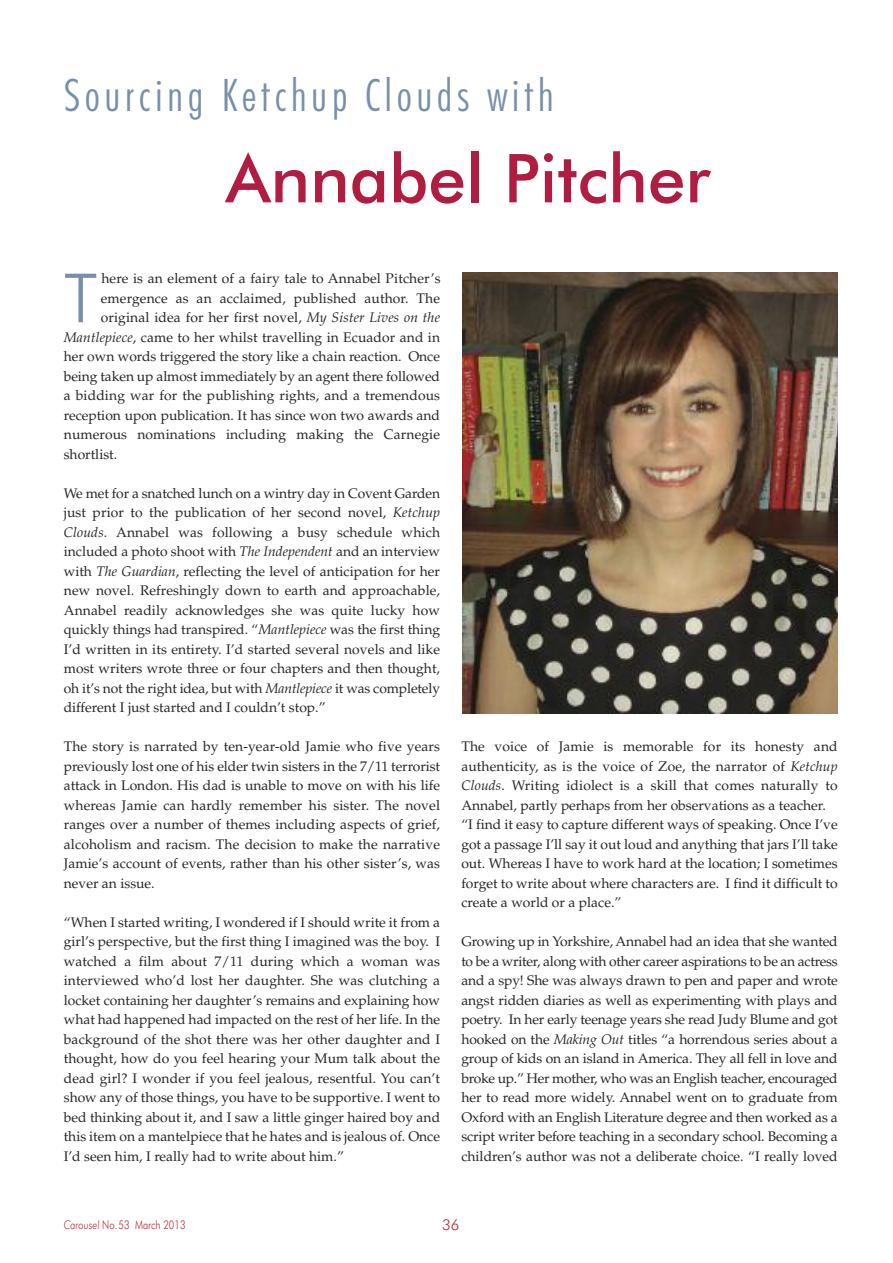
<style>
.page{position:relative;width:893px;height:1263px;background:#fff}
.page>*{position:absolute;margin:0;border:0;box-sizing:border-box;transform-origin:0 0}
.t1{font:300 67.95px "Futura BT";color:#798fa9}
.t2{font:500 67.5px "Futura BT";color:#b11c41}
.t3{font:300 condensed 45px "Futura BT";letter-spacing:.1em;color:#798fa9}
.t4{font:300 15px "Futura BT";color:#c22234}
.t5{font:13.8px/19.5px "Palatino";color:#272627;text-align:justify}
.t6{font:300 12px "Futura BT";color:#c22234;scale:.8 1}
.s1{font-style:italic}
</style>
<div class="page">
<img style="left:462px;top:272px;width:376px;height:441px">
<h3 class="t3" style="left:64px;top:76px;width:491px">Sourcing Ketchup Clouds with</h3>
<h2 class="t2" style="left:226px;top:151px;width:486px">Annabel Pitcher</h2>
<h1 class="t1" style="left:64px;top:271px;width:35px">T</h1>
<p class="t5" style="left:101px;top:270px;width:341px">here is an element of a fairy tale to Annabel Pitcher’s</p>
<p class="t5" style="left:101px;top:290px;width:341px">emergence as an acclaimed, published author. The</p>
<p class="t5" style="left:101px;top:309px;width:341px">original idea for her first novel, <span class="s1">My Sister Lives on the</span></p>
<p class="t5" style="left:64px;top:329px;width:378px"><span class="s1">Mantlepiece</span>, came to her whilst travelling in Ecuador and in</p>
<p class="t5" style="left:64px;top:348px;width:378px">her own words triggered the story like a chain reaction. Once</p>
<p class="t5" style="left:64px;top:368px;width:378px">being taken up almost immediately by an agent there followed</p>
<p class="t5" style="left:64px;top:387px;width:378px">a bidding war for the publishing rights, and a tremendous</p>
<p class="t5" style="left:64px;top:407px;width:378px">reception upon publication. It has since won two awards and</p>
<p class="t5" style="left:64px;top:426px;width:378px">numerous nominations including making the Carnegie</p>
<p class="t5" style="left:64px;top:446px;width:55px">shortlist.</p>
<p class="t5" style="left:64px;top:485px;width:378px">We met for a snatched lunch on a wintry day in Covent Garden just prior to the publication of her second novel, <span class="s1">Ketchup Clouds</span>. Annabel was following a busy schedule which included a photo shoot with <span class="s1">The Independent</span> and an interview with <span class="s1">The Guardian</span>, reflecting the level of anticipation for her new novel. Refreshingly down to earth and approachable, Annabel readily acknowledges she was quite lucky how quickly things had transpired. “<span class="s1">Mantlepiece</span> was the first thing I’d written in its entirety. I’d started several novels and like most writers wrote three or four chapters and then thought, oh it’s not the right idea, but with <span class="s1">Mantlepiece</span> it was completely different I just started and I couldn’t stop.”</p>
<p class="t5" style="left:64px;top:738px;width:378px">The story is narrated by ten-year-old Jamie who five years previously lost one of his elder twin sisters in the 7/11 terrorist attack in London. His dad is unable to move on with his life whereas Jamie can hardly remember his sister. The novel ranges over a number of themes including aspects of grief, alcoholism and racism. The decision to make the narrative Jamie’s account of events, rather than his other sister’s, was never an issue.</p>
<p class="t5" style="left:64px;top:914px;width:378px">“When I started writing, I wondered if I should write it from a girl’s perspective, but the first thing I imagined was the boy. I watched a film about 7/11 during which a woman was interviewed who’d lost her daughter. She was clutching a locket containing her daughter’s remains and explaining how what had happened had impacted on the rest of her life. In the background of the shot there was her other daughter and I thought, how do you feel hearing your Mum talk about the dead girl? I wonder if you feel jealous, resentful. You can’t show any of those things, you have to be supportive. I went to bed thinking about it, and I saw a little ginger haired boy and this item on a mantelpiece that he hates and is jealous of. Once I’d seen him, I really had to write about him.”</p>
<p class="t5" style="left:461px;top:738px;width:378px;text-align:left">The voice of Jamie is memorable for its honesty and authenticity, as is the voice of Zoe, the narrator of <span class="s1">Ketchup Clouds</span>. Writing idiolect is a skill that comes naturally to Annabel, partly perhaps from her observations as a teacher. “I find it easy to capture different ways of speaking. Once I’ve got a passage I’ll say it out loud and anything that jars I’ll take out. Whereas I have to work hard at the location; I sometimes forget to write about where characters are. I find it difficult to create a world or a place.”</p>
<p class="t5" style="left:461px;top:933px;width:378px">Growing up in Yorkshire, Annabel had an idea that she wanted to be a writer, along with other career aspirations to be an actress and a spy! She was always drawn to pen and paper and wrote angst ridden diaries as well as experimenting with plays and poetry. In her early teenage years she read Judy Blume and got hooked on the <span class="s1">Making Out</span> titles “a horrendous series about a group of kids on an island in America. They all fell in love and broke up.” Her mother, who was an English teacher, encouraged her to read more widely. Annabel went on to graduate from Oxford with an English Literature degree and then worked as a script writer before teaching in a secondary school. Becoming a children’s author was not a deliberate choice. “I really loved</p>
<p class="t6" style="left:64px;top:1220px;width:154px"><span class="s1">Carousel</span> No.53 March 2013</p>
<p class="t4" style="left:442px;top:1218px;width:19px">36</p>
</div>
